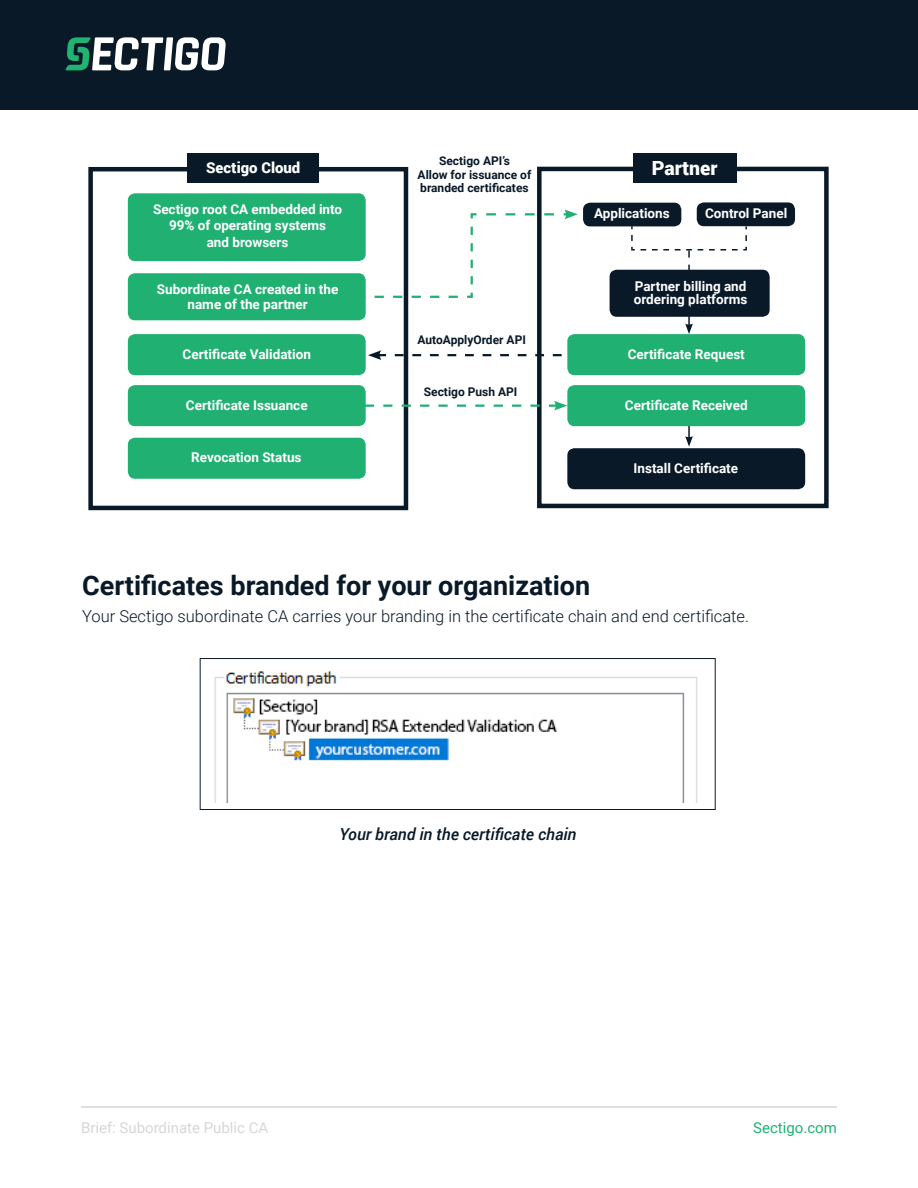
<style>
.page{position:relative;width:918px;height:1188px;background:#fff}
.page>*{position:absolute;margin:0;border:0;box-sizing:border-box;transform-origin:0 0}
.t1{font:700 27px "Roboto";color:#091928}
.t2{font:900 19.5px "Roboto";color:#fff}
.t3{font:300 16.5px "Roboto";color:#091928}
.t4{font:italic 500 16.5px "Roboto";color:#091928}
.t5{font:15px "Roboto";color:#d9d7d5}
.t6{font:900 15px "Roboto";color:#fff}
.t7{font:15px "Roboto";color:#20b072}
.t8{font:700 13.5px/16.5px "Roboto";color:#fff;text-align:center}
.t9{font:700 12px "Roboto";color:#091928}
</style>
<div class="page">
<div style="left:0;top:0;width:918px;height:110px;background:#091928"></div>
<hr style="left:81px;top:1106px;width:756px;height:2px;background:#d9d7d5">
<svg style="left:65px;top:37px;width:161px;height:33px"></svg>
<hr style="left:688px;top:418px;width:2px;height:20px;background:#091928">
<svg style="left:685px;top:436px;width:8px;height:11px"></svg>
<div style="left:537px;top:167px;width:292px;height:341px;border:4px solid #091928"></div>
<div style="left:88px;top:167px;width:320px;height:343px;border:4px solid #091928"></div>
<div style="left:633px;top:153px;width:103px;height:30px;background:#091928"></div>
<div style="left:187px;top:153px;width:132px;height:30px;background:#091928"></div>
<div style="left:128px;top:193px;width:238px;height:68px;background:#20b072;border-radius:7px"></div>
<div style="left:128px;top:273px;width:238px;height:47px;background:#20b072;border-radius:7px"></div>
<div style="left:128px;top:334px;width:238px;height:41px;background:#20b072;border-radius:7px"></div>
<div style="left:128px;top:438px;width:238px;height:41px;background:#20b072;border-radius:7px"></div>
<svg style="left:366px;top:401px;width:201px;height:10px"></svg>
<div style="left:583px;top:203px;width:98px;height:23px;background:#091928;border-radius:7px"></div>
<div style="left:697px;top:202px;width:98px;height:24px;background:#091928;border-radius:7px"></div>
<img style="left:214px;top:671px;width:484px;height:131px">
<div style="left:200px;top:658px;width:516px;height:152px;border:1px solid #091928"></div>
<div style="left:610px;top:270px;width:160px;height:47px;background:#091928;border-radius:7px"></div>
<svg style="left:630px;top:225px;width:118px;height:45px"></svg>
<hr style="left:688px;top:306px;width:2px;height:20px;background:#091928">
<svg style="left:685px;top:324px;width:8px;height:10px"></svg>
<div style="left:128px;top:385px;width:238px;height:41px;background:#20b072;border-radius:7px"></div>
<div style="left:567px;top:334px;width:238px;height:41px;background:#20b072;border-radius:7px"></div>
<div style="left:567px;top:448px;width:238px;height:41px;background:#091928;border-radius:7px"></div>
<div style="left:567px;top:385px;width:238px;height:41px;background:#20b072;border-radius:7px"></div>
<svg style="left:368px;top:350px;width:194px;height:10px"></svg>
<svg style="left:358px;top:209px;width:220px;height:90px"></svg>
<p class="t9" style="left:439px;top:153px;width:72px">Sectigo API’s</p>
<p class="t9" style="left:418px;top:166px;width:115px">Allow for issuance of</p>
<p class="t9" style="left:420px;top:180px;width:110px">branded certificates</p>
<p class="t6" style="left:206px;top:157px;width:96px">Sectigo Cloud</p>
<p class="t2" style="left:652px;top:155px;width:68px">Partner</p>
<p class="t8" style="left:153px;top:200px;width:191px">Sectigo root CA embedded into<br>99% of operating systems<br>and browsers</p>
<p class="t8" style="left:157px;top:281px;width:183px;line-height:15px">Subordinate CA created in the name of the partner</p>
<p class="t8" style="left:183px;top:345px;width:130px">Certificate Validation</p>
<p class="t8" style="left:594px;top:204px;width:77px">Applications</p>
<p class="t8" style="left:705px;top:204px;width:84px">Control Panel</p>
<p class="t8" style="left:634px;top:279px;width:115px;line-height:13.5px;text-align:left">Partner billing and ordering platforms</p>
<p class="t9" style="left:418px;top:331px;width:110px">AutoApplyOrder API</p>
<p class="t8" style="left:628px;top:345px;width:119px">Certificate Request</p>
<p class="t8" style="left:186px;top:396px;width:123px">Certificate Issuance</p>
<p class="t8" style="left:191px;top:449px;width:112px">Revocation Status</p>
<p class="t9" style="left:424px;top:383px;width:95px">Sectigo Push API</p>
<p class="t8" style="left:625px;top:396px;width:124px">Certificate Received</p>
<p class="t8" style="left:634px;top:459px;width:106px">Install Certificate</p>
<p class="t1" style="left:82px;top:566px;width:510px">Certificates branded for your organization</p>
<p class="t3" style="left:82px;top:604px;width:668px">Your Sectigo subordinate CA carries your branding in the certificate chain and end certificate.</p>
<p class="t4" style="left:339px;top:822px;width:239px">Your brand in the certificate chain</p>
<p class="t5" style="left:81px;top:1118px;width:189px">Brief: Subordinate Public CA</p>
<p class="t7" style="left:753px;top:1118px;width:85px">Sectigo.com</p>
</div>
